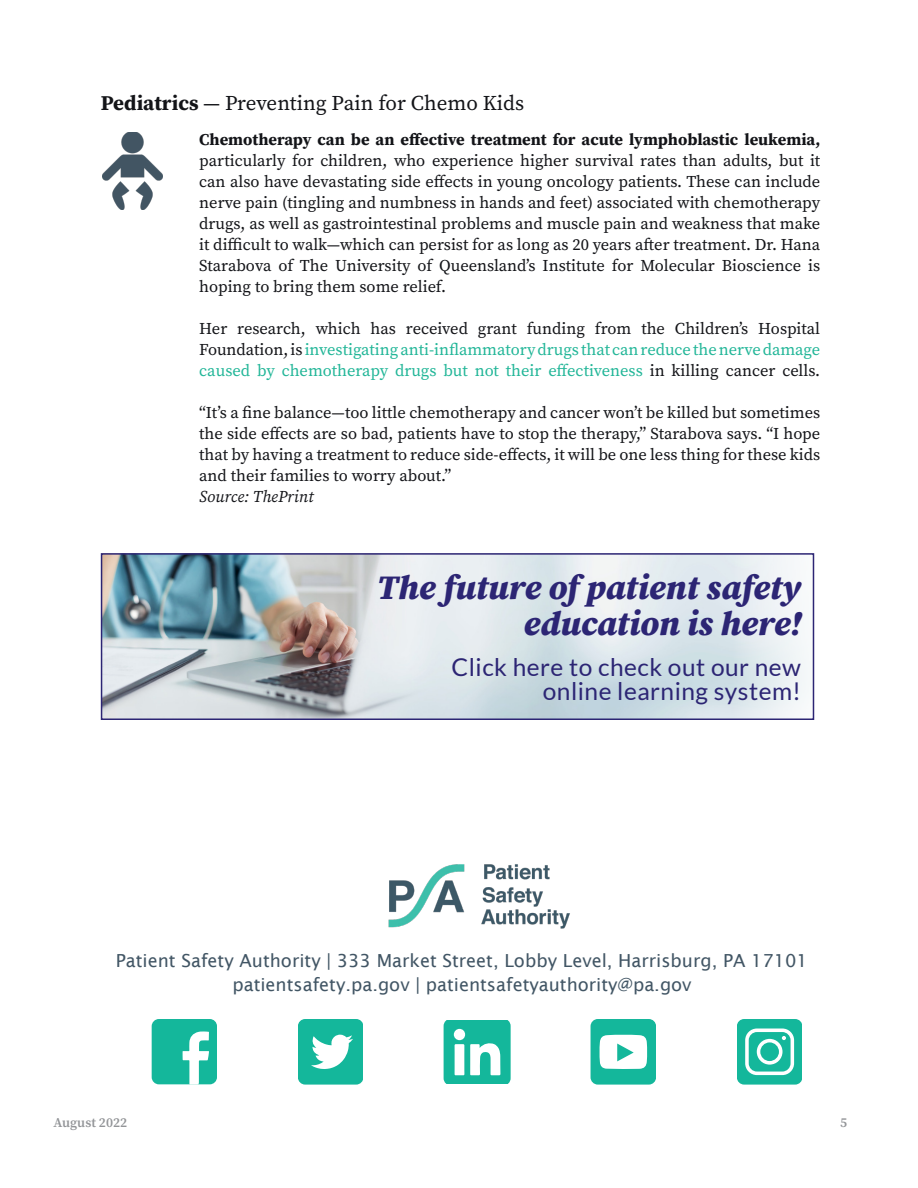
<style>
.page{position:relative;width:918px;height:1188px;background:#fff}
.page>*{position:absolute;margin:0;border:0;box-sizing:border-box;transform-origin:0 0}
.t1{font:italic 900 34.35px/36px "Source Serif Pro";color:#2c2574;text-align:right}
.t2{font:24.45px/24px "Lato";letter-spacing:.02em;color:#2c2574;text-align:right}
.t3{font:21px "Source Serif Pro";color:#131418}
.t4{font:18px/24.6px "Lucida Sans";color:#425665;text-align:center}
.t5{font:16.5px/21px "Source Serif Pro";color:#131418;text-align:justify}
.t6{font:16.5px/21px "Source Serif Pro";color:#22b698;text-align:justify}
.t7{font:700 16.5px "Source Serif Pro";color:#131418}
.t8{font:italic 16.5px "Source Serif Pro";color:#131418}
.t9{font:600 13.5px "Source Serif Pro";color:#939598}
.s1{font-weight:700}
.s2{color:#131418}
</style>
<div class="page">
<div style="left:152px;top:1019px;width:65px;height:65px;background:#14b79b;border-radius:7px"></div>
<svg style="left:183px;top:1031px;width:26px;height:54px"></svg>
<svg style="left:444px;top:1021px;width:67px;height:62px"></svg>
<div style="left:454px;top:1029px;width:11px;height:11px;background:#fff;border-radius:50%"></div>
<img style="left:388px;top:864px;width:182px;height:65px">
<div style="left:298px;top:1019px;width:65px;height:66px;background:#14b79b;border-radius:7px"></div>
<svg style="left:311px;top:1035px;width:42px;height:34px"></svg>
<div style="left:591px;top:1019px;width:65px;height:66px;background:#14b79b;border-radius:7px"></div>
<svg style="left:599px;top:1035px;width:48px;height:34px;background:#def4f0"></svg>
<div style="left:737px;top:1019px;width:65px;height:66px;background:#14b79b;border-radius:7px"></div>
<svg style="left:745px;top:1029px;width:49px;height:46px"></svg>
<img style="left:102px;top:132px;width:60px;height:77px">
<img style="left:104px;top:556px;width:704px;height:161px">
<div style="left:101px;top:553px;width:713px;height:167px;border:2px solid #2c2574"></div>
<p class="t3" style="left:101px;top:89px;width:425px"><span class="s1">Pediatrics</span> — Preventing Pain for Chemo Kids</p>
<p class="t7" style="left:199px;top:128px;width:623px">Chemotherapy can be an effective treatment for acute lymphoblastic leukemia,</p>
<p class="t5" style="left:199px;top:150px;width:623px">particularly for children, who experience higher survival rates than adults, but it can also have devastating side effects in young oncology patients. These can include nerve pain (tingling and numbness in hands and feet) associated with chemotherapy drugs, as well as gastrointestinal problems and muscle pain and weakness that make it difficult to walk—which can persist for as long as 20 years after treatment. Dr. Hana Starabova of The University of Queensland’s Institute for Molecular Bioscience is hoping to bring them some relief.</p>
<p class="t6" style="left:199px;top:318px;width:623px"><span class="s2">Her research, which has received grant funding from the Children’s Hospital Foundation, is</span> investigating anti-inflammatory drugs that can reduce the nerve damage caused by chemotherapy drugs but not their effectiveness <span class="s2">in killing cancer cells.</span></p>
<p class="t5" style="left:199px;top:402px;width:623px">“It’s a fine balance—too little chemotherapy and cancer won’t be killed but sometimes the side effects are so bad, patients have to stop the therapy,” Starabova says. “I hope that by having a treatment to reduce side-effects, it will be one less thing for these kids and their families to worry about.”</p>
<p class="t8" style="left:199px;top:485px;width:116px">Source: ThePrint</p>
<h1 class="t1" style="left:377px;top:569px;width:426px">The future of patient safety education is here!</h1>
<h2 class="t2" style="left:452px;top:655px;width:351px">Click here to check out our new online learning system!</h2>
<p class="t4" style="left:116px;top:948px;width:694px">Patient Safety Authority | 333 Market Street, Lobby Level, Harrisburg, PA 17101 patientsafety.pa.gov | patientsafetyauthority@pa.gov</p>
<p class="t9" style="left:53px;top:1113px;width:75px">August 2022</p>
<p class="t9" style="left:840px;top:1113px;width:9px">5</p>
</div>
